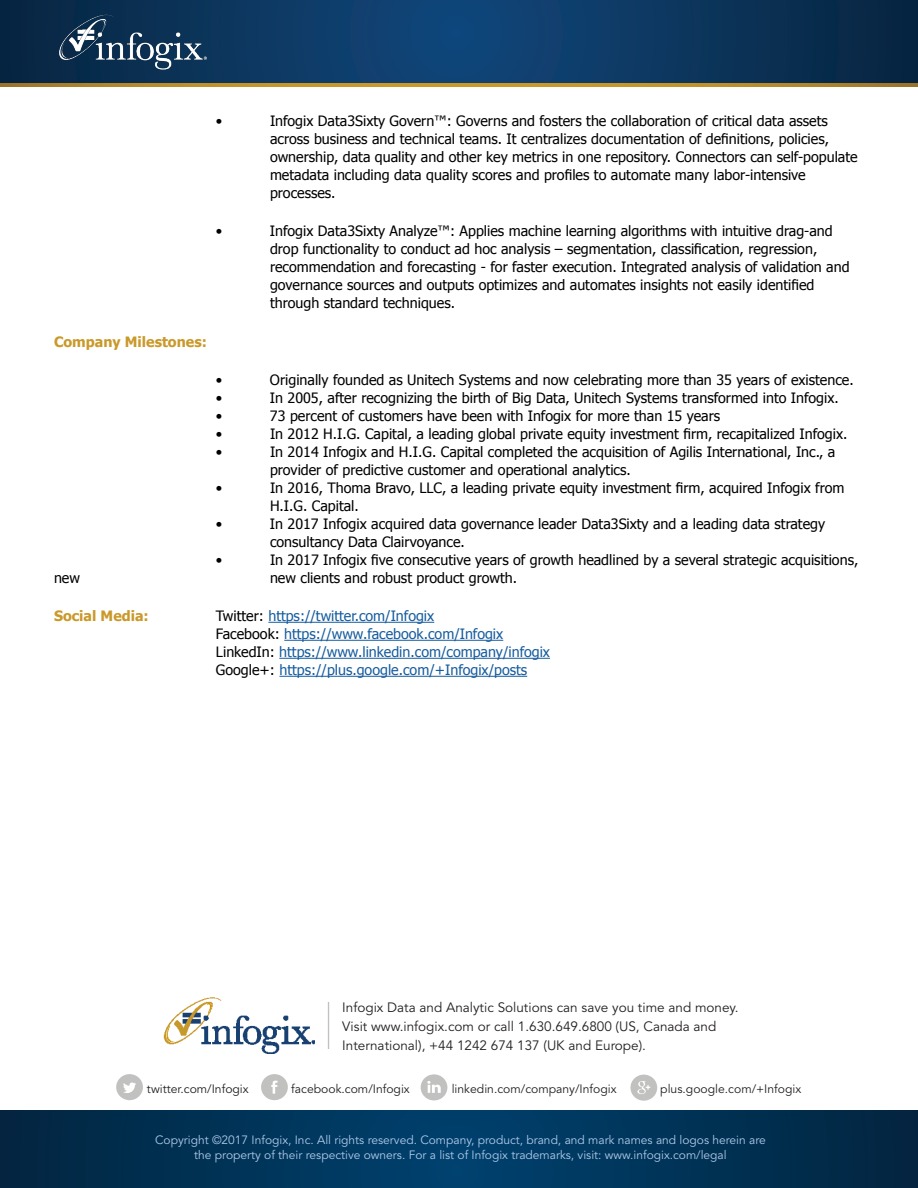
<style>
.page{position:relative;width:918px;height:1188px;background:#fff}
.page>*{position:absolute;margin:0;border:0;box-sizing:border-box;transform-origin:0 0}
.Opening_Paragraph{font:14.25px/18px "Tahoma";color:#000}
.Opening_Paragraph-2{font:14.25px/18px "Tahoma";color:#175d9e}
.Opening_Paragraph-3{font:700 14.25px "Tahoma";color:#ca992a}
.t1{font:13.5px/18.9px "Avenir LT Std";color:#231f20}
.t2{font:12.15px "Avenir LT Std";color:#231f20}
.t3{font:12px/15px "Avenir LT Std";color:#b0c9e8;text-align:center}
.s1{color:#000}
</style>
<div class="page">
<hr style="left:328px;top:1002px;width:1px;height:47px;background:#c1c1bf">
<svg style="left:0;top:1111px;width:918px;height:77px;background:#003256"></svg>
<div style="left:116px;top:1074px;width:27px;height:26px;background:#c1c1bf;border-radius:50%"></div>
<svg style="left:123px;top:1082px;width:13px;height:11px"></svg>
<div style="left:421px;top:1074px;width:26px;height:26px;background:#c1c1bf;border-radius:50%"></div>
<svg style="left:427px;top:1081px;width:14px;height:12px"></svg>
<div style="left:261px;top:1074px;width:27px;height:26px;background:#c1c1bf;border-radius:50%"></div>
<svg style="left:271px;top:1081px;width:7px;height:13px"></svg>
<div style="left:630px;top:1075px;width:27px;height:26px;background:#c1c1bf;border-radius:50%"></div>
<svg style="left:637px;top:1081px;width:13px;height:13px"></svg>
<svg style="left:0;top:0;width:918px;height:84px;background:#0e375e"></svg>
<svg style="left:0;top:84px;width:918px;height:3px;background:#bc8e2a"></svg>
<img style="left:163px;top:997px;width:152px;height:56px">
<img style="left:54px;top:10px;width:154px;height:62px">
<hr style="left:268px;top:622px;width:166px;height:1px;background:#175d9e">
<hr style="left:284px;top:640px;width:219px;height:1px;background:#175d9e">
<hr style="left:279px;top:658px;width:271px;height:1px;background:#175d9e">
<hr style="left:279px;top:676px;width:248px;height:1px;background:#175d9e">
<p class="Opening_Paragraph-3" style="left:54px;top:331px;width:154px">Company Milestones:</p>
<p class="Opening_Paragraph" style="left:216px;top:111px;width:8px">•</p>
<p class="Opening_Paragraph" style="left:270px;top:111px;width:589px">Infogix Data3Sixty Govern™: Governs and fosters the collaboration of critical data assets across business and technical teams. It centralizes documentation of definitions, policies, ownership, data quality and other key metrics in one repository. Connectors can self-populate metadata including data quality scores and profiles to automate many labor-intensive processes.</p>
<p class="Opening_Paragraph" style="left:216px;top:222px;width:8px">•</p>
<p class="Opening_Paragraph" style="left:270px;top:222px;width:581px">Infogix Data3Sixty Analyze™: Applies machine learning algorithms with intuitive drag-and drop functionality to conduct ad hoc analysis – segmentation, classification, regression, recommendation and forecasting - for faster execution. Integrated analysis of validation and governance sources and outputs optimizes and automates insights not easily identified through standard techniques.</p>
<p class="Opening_Paragraph" style="left:216px;top:370px;width:8px">•</p>
<p class="Opening_Paragraph" style="left:270px;top:370px;width:585px">Originally founded as Unitech Systems and now celebrating more than 35 years of existence.</p>
<p class="Opening_Paragraph" style="left:216px;top:388px;width:8px">•</p>
<p class="Opening_Paragraph" style="left:270px;top:388px;width:570px">In 2005, after recognizing the birth of Big Data, Unitech Systems transformed into Infogix.</p>
<p class="Opening_Paragraph" style="left:216px;top:406px;width:8px">•</p>
<p class="Opening_Paragraph" style="left:270px;top:406px;width:452px">73 percent of customers have been with Infogix for more than 15 years</p>
<p class="Opening_Paragraph" style="left:216px;top:424px;width:8px">•</p>
<p class="Opening_Paragraph" style="left:270px;top:424px;width:579px">In 2012 H.I.G. Capital, a leading global private equity investment firm, recapitalized Infogix.</p>
<p class="Opening_Paragraph" style="left:216px;top:442px;width:8px">•</p>
<p class="Opening_Paragraph" style="left:270px;top:442px;width:567px">In 2014 Infogix and H.I.G. Capital completed the acquisition of Agilis International, Inc., a provider of predictive customer and operational analytics.</p>
<p class="Opening_Paragraph" style="left:216px;top:478px;width:8px">•</p>
<p class="Opening_Paragraph" style="left:270px;top:478px;width:576px">In 2016, Thoma Bravo, LLC, a leading private equity investment firm, acquired Infogix from<br>H.I.G. Capital.</p>
<p class="Opening_Paragraph" style="left:216px;top:514px;width:8px">•</p>
<p class="Opening_Paragraph" style="left:270px;top:514px;width:557px">In 2017 Infogix acquired data governance leader Data3Sixty and a leading data strategy consultancy Data Clairvoyance.</p>
<p class="Opening_Paragraph" style="left:216px;top:550px;width:8px">•</p>
<p class="Opening_Paragraph" style="left:270px;top:550px;width:590px">In 2017 Infogix five consecutive years of growth headlined by a several strategic acquisitions,</p>
<p class="Opening_Paragraph" style="left:54px;top:568px;width:28px">new</p>
<p class="Opening_Paragraph" style="left:270px;top:568px;width:249px">new clients and robust product growth.</p>
<p class="Opening_Paragraph-3" style="left:54px;top:606px;width:96px">Social Media:</p>
<p class="Opening_Paragraph-2" style="left:216px;top:606px;width:336px"><span class="s1">Twitter:</span> https://twitter.com/Infogix<br><span class="s1">Facebook:</span> https://www.facebook.com/Infogix <span class="s1">LinkedIn:</span> https://www.linkedin.com/company/infogix <span class="s1">Google+:</span> https://plus.google.com/+Infogix/posts</p>
<p class="t1" style="left:342px;top:998px;width:398px">Infogix Data and Analytic Solutions can save you time and money.<br>Visit www.infogix.com or call 1.630.649.6800 (US, Canada and<br>International), +44 1242 674 137 (UK and Europe).</p>
<p class="t2" style="left:147px;top:1082px;width:103px">twitter.com/Infogix</p>
<p class="t2" style="left:291px;top:1082px;width:120px">facebook.com/Infogix</p>
<p class="t2" style="left:452px;top:1082px;width:166px">linkedin.com/company/Infogix</p>
<p class="t2" style="left:660px;top:1082px;width:143px">plus.google.com/+Infogix</p>
<p class="t3" style="left:155px;top:1132px;width:612px">Copyright ©2017 Infogix, Inc. All rights reserved. Company, product, brand, and mark names and logos herein are the property of their respective owners. For a list of Infogix trademarks, visit: www.infogix.com/legal</p>
</div>
